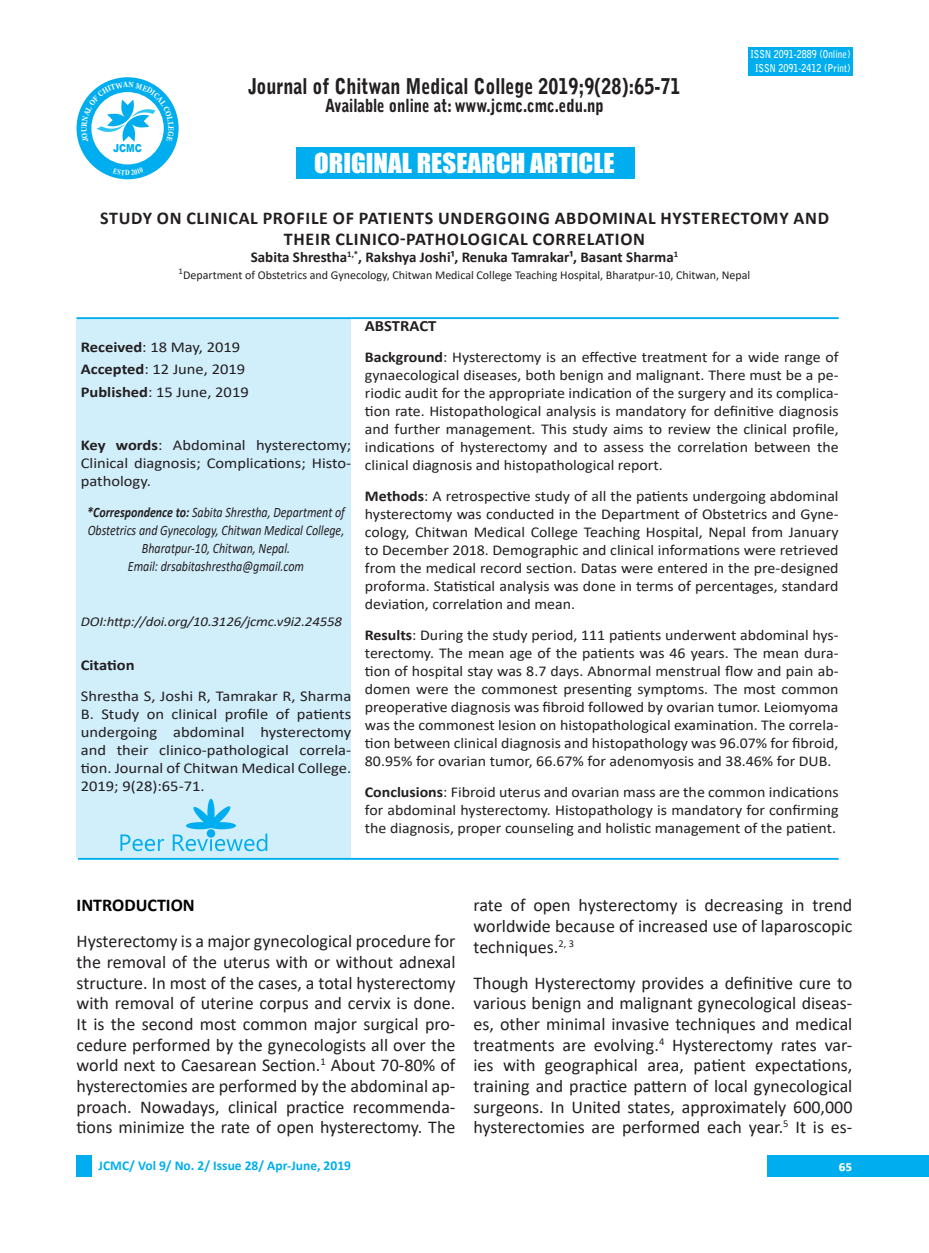
<style>
.page{position:relative;width:929px;height:1253px;background:#fff}
.page>*{position:absolute;margin:0;border:0;box-sizing:border-box;transform-origin:0 0}
.t1{font:25.2px "Impact";color:#fff;scale:1.07 1}
.t2{font:900 21.6px "Bell Gothic Std";color:#231f20;scale:.83 1}
.t3{font:18px/20.7px "Calibri";color:#231f20;text-align:justify}
.t4{font:700 18px/20.7px "Calibri";letter-spacing:.04em;color:#231f20;text-align:center}
.t5{font:900 18px "Bell Gothic Std";color:#231f20;scale:.83 1}
.t6{font:700 18px "Calibri";color:#000}
.t7{font:700 15.75px "Calibri";color:#231f20;scale:1.06 1}
.t8{font:15px/18px "Calibri";color:#231f20;text-align:justify;scale:1.06 1}
.t9{font:15px/18px "Calibri";color:#231f20;text-align:justify;scale:1.1 1}
.t10{font:700 15px "Calibri";color:#231f20}
.t11{font:700 15px "Calibri";color:#231f20;scale:1.1 1}
.t12{font:700 15px "Calibri";color:#fff}
.t13{font:italic 14.4px/18px "Calibri";color:#231f20;text-align:center;scale:.83 1}
.t14{font:italic 13.5px "Calibri";letter-spacing:-.01em;color:#231f20;scale:1.1 1}
.t15{font:700 13.5px "Calibri";color:#00aeef}
.t16{font:12px "Calibri";color:#231f20}
.t17{font:900 10.95px "Arial";color:#00aeef;scale:.83 1}
.t18{font:700 10.8px/13.5px "Bell Gothic Std";color:#fff;text-align:center;scale:.83 1}
.t19{font:700 7.8px "Times New Roman";color:#fff;scale:.83 1}
.s1{font-weight:700}
</style>
<div class="page">
<div style="left:767px;top:1155px;width:162px;height:21px;background:#00aeef"></div>
<div style="left:77px;top:1155px;width:15px;height:21px;background:#00aeef"></div>
<div style="left:296px;top:148px;width:338px;height:31px;background:#00aeef"></div>
<div style="left:748px;top:47px;width:104px;height:29px;background:#00aeef"></div>
<div style="left:77px;top:77px;width:102px;height:102px;background:#00aeef;border-radius:50%"></div>
<div style="left:91px;top:92px;width:73px;height:72px;background:#fff;border-radius:50%"></div>
<div style="left:77px;top:319px;width:274px;height:539px;background:#d1eefb"></div>
<hr style="left:77px;top:317px;width:761px;height:2px;background:#00aeef">
<hr style="left:78px;top:858px;width:760px;height:2px;background:#00aeef">
<svg style="left:120px;top:834px;width:44px;height:17px"></svg>
<svg style="left:173px;top:799px;width:94px;height:52px"></svg>
<svg style="left:81px;top:82px;width:93px;height:60px"></svg>
<p class="t18" style="left:750px;top:48px;width:122px">ISSN 2091-2889 (Online)<br>ISSN 2091-2412 (Print)</p>
<p class="t2" style="left:248px;top:74px;width:522px">Journal of Chitwan Medical College 2019;9(28):65-71</p>
<p class="t5" style="left:325px;top:95px;width:337px">Available online at: www.jcmc.cmc.edu.np</p>
<p class="t1" style="left:314px;top:144px;width:282px">ORIGINAL RESEARCH ARTICLE</p>
<p class="t4" style="left:100px;top:207px;width:730px">STUDY ON CLINICAL PROFILE OF PATIENTS UNDERGOING ABDOMINAL HYSTERECTOMY AND<br>THEIR CLINICO-PATHOLOGICAL CORRELATION</p>
<p class="t10" style="left:251px;top:246px;width:429px">Sabita Shrestha<sup>1,*</sup>, Rakshya Joshi¹, Renuka Tamrakar¹, Basant Sharma<sup>1</sup></p>
<p class="t16" style="left:179px;top:267px;width:573px"><sup>1</sup>Department of Obstetrics and Gynecology, Chitwan Medical College Teaching Hospital, Bharatpur-10, Chitwan, Nepal</p>
<p class="t17" style="left:113px;top:140px;width:36px">JCMC</p>
<p class="t19" style="left:125px;top:167px;width:7px">D</p>
<p class="t9" style="left:81px;top:338px;width:146px"><span class="s1">Received</span>: 18 May, 2019</p>
<p class="t9" style="left:81px;top:360px;width:151px"><span class="s1">Accepted</span>: 12 June, 2019</p>
<p class="t9" style="left:81px;top:382px;width:154px"><span class="s1">Published</span>: 15 June, 2019</p>
<p class="t9" style="left:81px;top:435px;width:247px"><span class="s1">Key words</span>: Abdominal hysterectomy; Clinical diagnosis; Complications; Histo&shy;pathology.</p>
<p class="t13" style="left:87px;top:502px;width:312px"><span class="s1">*Correspondence to:</span> Sabita Shrestha, Department of Obstetrics and Gynecology, Chitwan Medical College, Bharatpur-10, Chitwan, Nepal.<br>Email: drsabitashrestha@gmail.com</p>
<p class="t14" style="left:81px;top:612px;width:239px">DOI:http://doi.org/10.3126/jcmc.v9i2.24558</p>
<p class="t11" style="left:81px;top:654px;width:50px">Citation</p>
<p class="t9" style="left:81px;top:687px;width:247px">Shrestha S, Joshi R, Tamrakar R, Sharma B. Study on clinical profile of patients undergoing abdominal hysterectomy and their clinico-pathological correla&shy;tion. Journal of Chitwan Medical College.<br>2019; 9(28):65-71.</p>
<p class="t7" style="left:365px;top:314px;width:69px">ABSTRACT</p>
<p class="t8" style="left:365px;top:347px;width:448px"><span class="s1">Background</span>: Hysterectomy is an effective treatment for a wide range of gynaecological diseases, both benign and malignant. There must be a pe&shy;riodic audit for the appropriate indication of the surgery and its complica&shy;tion rate. Histopathological analysis is mandatory for definitive diagnosis and further management. This study aims to review the clinical profile, indications of hysterectomy and to assess the correlation between the clinical diagnosis and histopathological report.</p>
<p class="t8" style="left:365px;top:487px;width:448px"><span class="s1">Methods</span>: A retrospective study of all the patients undergoing abdominal hysterectomy was conducted in the Department of Obstetrics and Gyne&shy;cology, Chitwan Medical College Teaching Hospital, Nepal from January to December 2018. Demographic and clinical informations were retrieved from the medical record section. Datas were entered in the pre-designed proforma. Statistical analysis was done in terms of percentages, standard deviation, correlation and mean.</p>
<p class="t8" style="left:365px;top:626px;width:448px"><span class="s1">Results</span>: During the study period, 111 patients underwent abdominal hys&shy;terectomy. The mean age of the patients was 46 years. The mean dura&shy;tion of hospital stay was 8.7 days. Abnormal menstrual flow and pain ab&shy;domen were the commonest presenting symptoms. The most common preoperative diagnosis was fibroid followed by ovarian tumor. Leiomyoma was the commonest lesion on histopathological examination. The correla&shy;tion between clinical diagnosis and histopathology was 96.07% for fibroid, 80.95% for ovarian tumor, 66.67% for adenomyosis and 38.46% for DUB.</p>
<p class="t8" style="left:365px;top:783px;width:448px"><span class="s1">Conclusions</span>: Fibroid uterus and ovarian mass are the common indications for abdominal hysterectomy. Histopathology is mandatory for confirming the diagnosis, proper counseling and holistic management of the patient.</p>
<p class="t6" style="left:77px;top:893px;width:120px">INTRODUCTION</p>
<p class="t3" style="left:77px;top:930px;width:380px">Hysterectomy is a major gynecological procedure for the removal of the uterus with or without adnexal structure. In most of the cases, a total hysterectomy with removal of uterine corpus and cervix is done.<br>It is the second most common major surgical pro&shy;cedure performed by the gynecologists all over the world next to Caesarean Section.<sup>1</sup> About 70-80% of hysterectomies are performed by the abdominal ap&shy;proach. Nowadays, clinical practice recommenda&shy;tions minimize the rate of open hysterectomy. The</p>
<p class="t3" style="left:473px;top:895px;width:380px">rate of open hysterectomy is decreasing in trend worldwide because of increased use of laparoscopic techniques.<sup>2,</sup> <sup>3</sup></p>
<p class="t3" style="left:473px;top:972px;width:380px">Though Hysterectomy provides a definitive cure to various benign and malignant gynecological diseas&shy;es, other minimal invasive techniques and medical treatments are evolving.<sup>4</sup> Hysterectomy rates var&shy;ies with geographical area, patient expectations, training and practice pattern of local gynecological surgeons. In United states, approximately 600,000 hysterectomies are performed each year.<sup>5</sup> It is es-</p>
<p class="t15" style="left:99px;top:1156px;width:254px">JCMC/ Vol 9/ No. 2/ Issue 28/ Apr-June, 2019</p>
<p class="t12" style="left:839px;top:1156px;width:15px">65</p>
</div>
